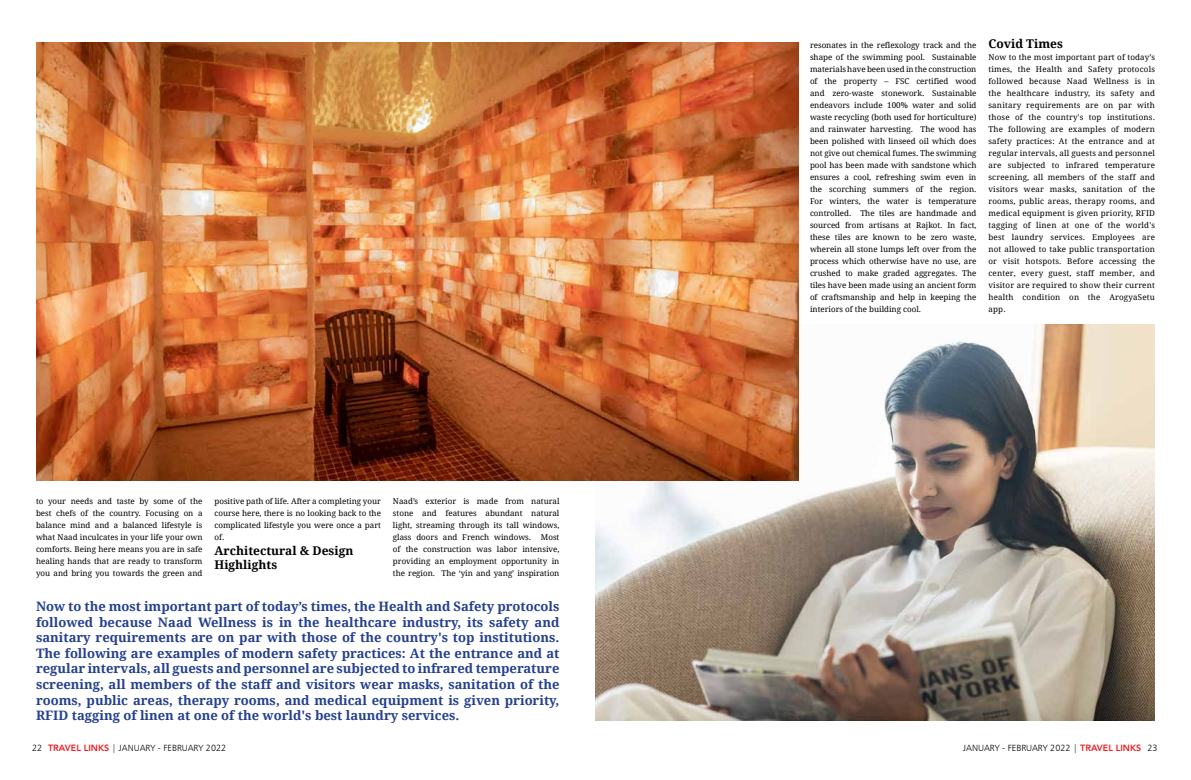
<style>
.page{position:relative;width:1191px;height:780px;background:#fff}
.page>*{position:absolute;margin:0;border:0;box-sizing:border-box;transform-origin:0 0}
.t1{font:700 13px/15.6px "Droid Serif";color:#25408f;text-align:justify}
.t2{font:700 12px/14.4px "Droid Serif";color:#000}
.t3{font:9px "Humanist 777 BT Light B";color:#000}
.t4{font:8px/12px "Droid Serif";color:#000;text-align:justify}
.s1{font-family:"Avenir LT Std";font-weight:800;color:#ed1d24}
</style>
<div class="page">
<img style="left:595px;top:324px;width:560px;height:396px">
<img style="left:36px;top:43px;width:762px;height:437px">
<p class="t4" style="left:36px;top:495px;width:168px">to your needs and taste by some of the best chefs of the country. Focusing on a balance mind and a balanced lifestyle is what Naad inculcates in your life your own comforts. Being here means you are in safe healing hands that are ready to transform you and bring you towards the green and</p>
<p class="t4" style="left:214px;top:495px;width:168px">positive path of life. After a completing your course here, there is no looking back to the complicated lifestyle you were once a part of.</p>
<h2 class="t2" style="left:214px;top:543px;width:140px">Architectural &amp; Design<br>Highlights</h2>
<p class="t4" style="left:393px;top:495px;width:168px">Naad’s exterior is made from natural stone and features abundant natural light, streaming through its tall windows, glass doors and French windows. Most of the construction was labor intensive, providing an employment opportunity in the region. The ‘yin and yang’ inspiration</p>
<p class="t1" style="left:36px;top:598px;width:525px">Now to the most important part of today’s times, the Health and Safety protocols followed because Naad Wellness is in the healthcare industry, its safety and sanitary requirements are on par with those of the country's top institutions.<br>The following are examples of modern safety practices: At the entrance and at regular intervals, all guests and personnel are subjected to infrared temperature screening, all members of the staff and visitors wear masks, sanitation of the rooms, public areas, therapy rooms, and medical equipment is given priority, RFID tagging of linen at one of the world's best laundry services.</p>
<p class="t4" style="left:810px;top:39px;width:168px">resonates in the reflexology track and the shape of the swimming pool. Sustainable materials have been used in the construction of the property – FSC certified wood and zero-waste stonework. Sustainable endeavors include 100% water and solid waste recycling (both used for horticulture) and rainwater harvesting. The wood has been polished with linseed oil which does not give out chemical fumes. The swimming pool has been made with sandstone which ensures a cool, refreshing swim even in the scorching summers of the region.<br>For winters, the water is temperature controlled. The tiles are handmade and sourced from artisans at Rajkot. In fact, these tiles are known to be zero waste, wherein all stone lumps left over from the process which otherwise have no use, are crushed to make graded aggregates. The tiles have been made using an ancient form of craftsmanship and help in keeping the interiors of the building cool.</p>
<h2 class="t2" style="left:988px;top:37px;width:76px">Covid Times</h2>
<p class="t4" style="left:988px;top:51px;width:168px">Now to the most important part of today’s times, the Health and Safety protocols followed because Naad Wellness is in the healthcare industry, its safety and sanitary requirements are on par with those of the country's top institutions.<br>The following are examples of modern safety practices: At the entrance and at regular intervals, all guests and personnel are subjected to infrared temperature screening, all members of the staff and visitors wear masks, sanitation of the rooms, public areas, therapy rooms, and medical equipment is given priority, RFID tagging of linen at one of the world's best laundry services. Employees are not allowed to take public transportation or visit hotspots. Before accessing the center, every guest, staff member, and visitor are required to show their current health condition on the ArogyaSetu app.</p>
<p class="t3" style="left:32px;top:742px;width:195px">22 <span class="s1">TRAVEL LINKS</span> | JANUARY - FEBRUARY 2022</p>
<p class="t3" style="left:963px;top:742px;width:196px">JANUARY - FEBRUARY 2022 | <span class="s1">TRAVEL LINKS</span> 23</p>
</div>
